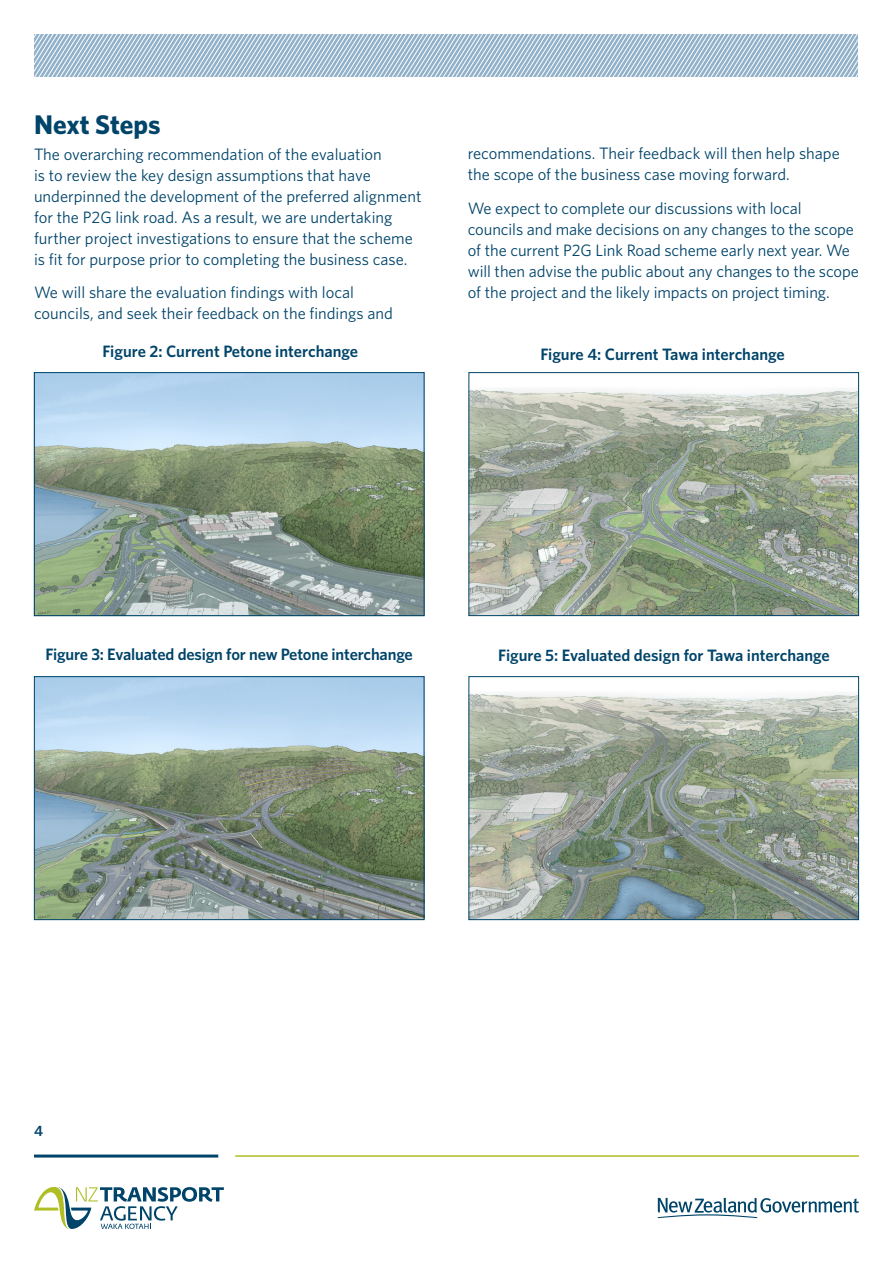
<style>
.page{position:relative;width:893px;height:1263px;background:#fff}
.page>*{position:absolute;margin:0;border:0;box-sizing:border-box;transform-origin:0 0}
.Subber{font:700 27px "Whitney";color:#00446a}
.Body{font:16.5px/21px "Whitney";color:#00446a}
.Sub_sub{font:600 16.5px "Whitney";letter-spacing:-.01em;color:#00446a}
.body{font:600 15px "Whitney";color:#00446a}
</style>
<div class="page">
<img style="left:36px;top:374px;width:386px;height:240px">
<div style="left:34px;top:372px;width:390px;height:244px;border:1px solid #00446a"></div>
<img style="left:36px;top:678px;width:386px;height:240px">
<div style="left:34px;top:676px;width:390px;height:244px;border:1px solid #00446a"></div>
<img style="left:470px;top:389px;width:387px;height:225px">
<div style="left:468px;top:372px;width:391px;height:244px;border:1px solid #00446a"></div>
<img style="left:470px;top:693px;width:387px;height:225px">
<div style="left:468px;top:676px;width:391px;height:244px;border:1px solid #00446a"></div>
<hr style="left:34px;top:1154px;width:184px;height:3px;background:#00446a">
<hr style="left:235px;top:1155px;width:624px;height:2px;background:#aebe24">
<svg style="left:658px;top:1198px;width:201px;height:20px"></svg>
<svg style="left:34px;top:1186px;width:190px;height:43px"></svg>
<svg style="left:35px;top:35px;width:823px;height:42px;background:#aec6d7"></svg>
<p class="Subber" style="left:34px;top:107px;width:128px">Next Steps</p>
<p class="Body" style="left:34px;top:143px;width:389px">The overarching recommendation of the evaluation<br>is to review the key design assumptions that have underpinned the development of the preferred alignment for the P2G link road. As a result, we are undertaking further project investigations to ensure that the scheme is fit for purpose prior to completing the business case.</p>
<p class="Body" style="left:34px;top:282px;width:360px">We will share the evaluation findings with local councils, and seek their feedback on the findings and</p>
<p class="Sub_sub" style="left:103px;top:340px;width:257px">Figure 2: Current Petone interchange</p>
<p class="Body" style="left:468px;top:143px;width:374px">recommendations. Their feedback will then help shape the scope of the business case moving forward.</p>
<p class="Body" style="left:468px;top:197px;width:393px">We expect to complete our discussions with local councils and make decisions on any changes to the scope of the current P2G Link Road scheme early next year. We will then advise the public about any changes to the scope of the project and the likely impacts on project timing.</p>
<p class="Sub_sub" style="left:540px;top:343px;width:246px">Figure 4: Current Tawa interchange</p>
<p class="Sub_sub" style="left:46px;top:643px;width:369px">Figure 3: Evaluated design for new Petone interchange</p>
<p class="Sub_sub" style="left:498px;top:644px;width:333px">Figure 5: Evaluated design for Tawa interchange</p>
<p class="body" style="left:34px;top:1121px;width:10px">4</p>
</div>
